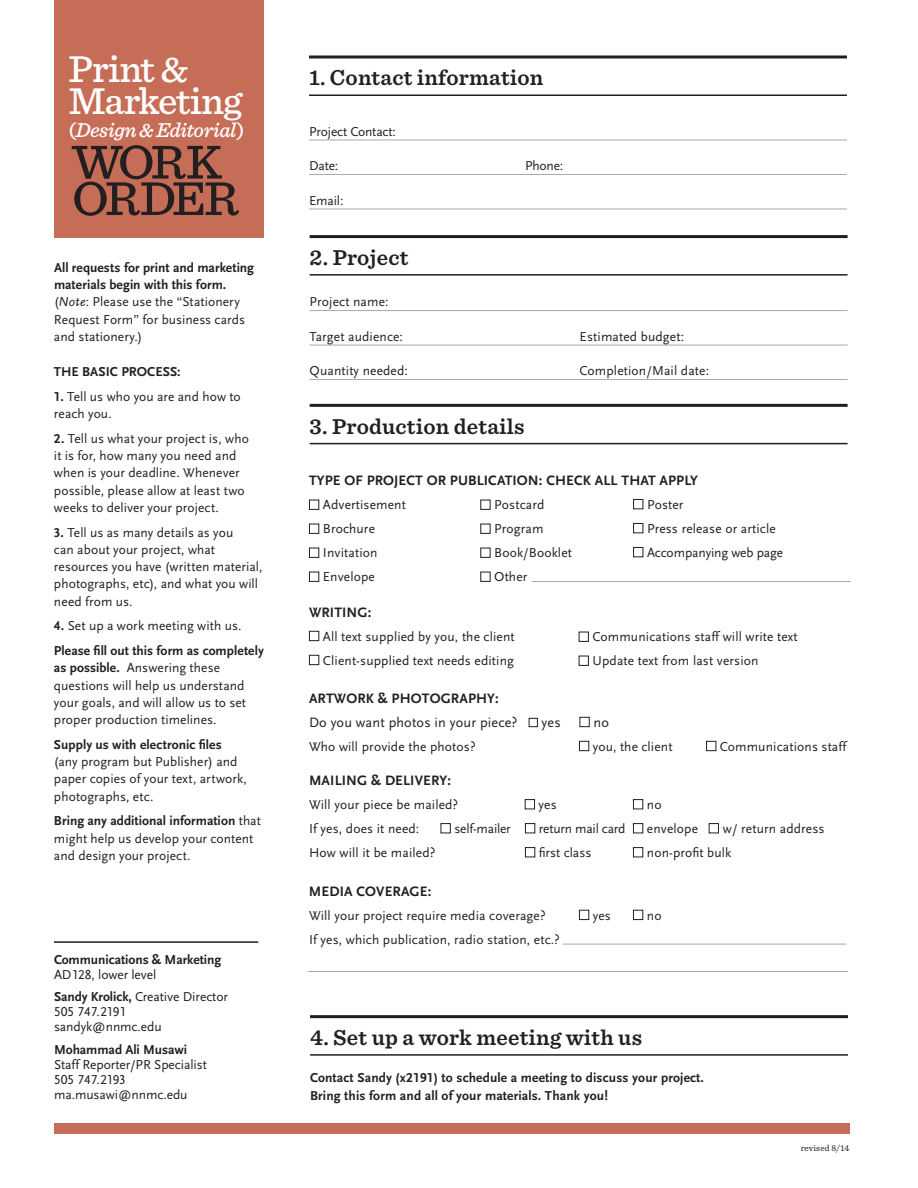
<style>
.page{position:relative;width:918px;height:1188px;background:#fff}
.page>*{position:absolute;margin:0;border:0;box-sizing:border-box;transform-origin:0 0}
.t1{font:500 49.65px/36.5px "Sentinel";letter-spacing:-.07em;color:#231f20}
.t2{font:500 39px/31.3px "Sentinel";letter-spacing:-.03em;color:#fff}
.t3{font:600 22.5px "Sentinel";letter-spacing:.01em;color:#231f20}
.t4{font:italic 500 21px "Sentinel";letter-spacing:-.025em;color:#fff}
.t5{font:700 14.25px "Scala Sans LF";letter-spacing:.01em;color:#231f20}
.t6{font:14.25px "Scala Sans LF";letter-spacing:.01em;color:#231f20}
.t7{font:13.5px/17.2px "Scala Sans LF";letter-spacing:.01em;color:#231f20}
.t8{font:700 13.5px/24.8px "Scala Sans LF";letter-spacing:.01em;color:#231f20}
.t9{font:13.5px "Scala Sans LF";letter-spacing:-.015em;color:#231f20}
.t10{font:13.5px "Scala Sans LF";letter-spacing:-.01em;color:#231f20}
.t11{font:9px "Sentinel";letter-spacing:.015em;color:#231f20}
.s1{font-style:normal}
.s2{font-weight:700}
.s3{font-style:italic}
.s4{font-weight:400}
</style>
<div class="page">
<hr style="left:309px;top:55px;width:538px;height:3px;background:#231f20">
<hr style="left:309px;top:94px;width:538px;height:2px;background:#231f20">
<hr style="left:310px;top:404px;width:538px;height:3px;background:#231f20">
<hr style="left:310px;top:443px;width:538px;height:1px;background:#231f20">
<hr style="left:309px;top:140px;width:538px;height:1px;background:#a8a9ad">
<hr style="left:309px;top:174px;width:538px;height:1px;background:#a8a9ad">
<hr style="left:309px;top:209px;width:538px;height:1px;background:#a8a9ad">
<hr style="left:310px;top:235px;width:538px;height:3px;background:#231f20">
<hr style="left:310px;top:274px;width:538px;height:2px;background:#231f20">
<hr style="left:310px;top:310px;width:538px;height:1px;background:#a8a9ad">
<hr style="left:310px;top:345px;width:538px;height:1px;background:#a8a9ad">
<hr style="left:310px;top:379px;width:538px;height:1px;background:#a8a9ad">
<div style="left:309px;top:500px;width:10px;height:10px;border:1px solid #231f20"></div>
<div style="left:309px;top:524px;width:10px;height:10px;border:1px solid #231f20"></div>
<div style="left:309px;top:548px;width:10px;height:10px;border:1px solid #231f20"></div>
<div style="left:309px;top:572px;width:10px;height:10px;border:1px solid #231f20"></div>
<div style="left:529px;top:718px;width:9px;height:9px;border:1px solid #231f20"></div>
<div style="left:580px;top:717px;width:10px;height:10px;border:1px solid #231f20"></div>
<div style="left:579px;top:741px;width:10px;height:10px;border:1px solid #231f20"></div>
<div style="left:706px;top:741px;width:10px;height:10px;border:1px solid #231f20"></div>
<div style="left:525px;top:799px;width:10px;height:10px;border:1px solid #231f20"></div>
<div style="left:633px;top:799px;width:10px;height:10px;border:1px solid #231f20"></div>
<div style="left:441px;top:823px;width:10px;height:10px;border:1px solid #231f20"></div>
<div style="left:525px;top:823px;width:10px;height:10px;border:1px solid #231f20"></div>
<div style="left:633px;top:823px;width:10px;height:10px;border:1px solid #231f20"></div>
<div style="left:709px;top:823px;width:10px;height:10px;border:1px solid #231f20"></div>
<div style="left:525px;top:847px;width:10px;height:10px;border:1px solid #231f20"></div>
<div style="left:633px;top:847px;width:10px;height:10px;border:1px solid #231f20"></div>
<div style="left:480px;top:500px;width:11px;height:10px;border:1px solid #231f20"></div>
<div style="left:480px;top:524px;width:11px;height:10px;border:1px solid #231f20"></div>
<div style="left:480px;top:548px;width:11px;height:10px;border:1px solid #231f20"></div>
<div style="left:480px;top:572px;width:11px;height:10px;border:1px solid #231f20"></div>
<div style="left:633px;top:499px;width:10px;height:10px;border:1px solid #231f20"></div>
<div style="left:633px;top:523px;width:10px;height:10px;border:1px solid #231f20"></div>
<div style="left:633px;top:547px;width:10px;height:10px;border:1px solid #231f20"></div>
<div style="left:309px;top:631px;width:10px;height:10px;border:1px solid #231f20"></div>
<div style="left:309px;top:655px;width:10px;height:10px;border:1px solid #231f20"></div>
<div style="left:579px;top:632px;width:10px;height:10px;border:1px solid #231f20"></div>
<div style="left:579px;top:656px;width:10px;height:10px;border:1px solid #231f20"></div>
<hr style="left:532px;top:581px;width:319px;height:1px;background:#a8a9ad">
<div style="left:579px;top:910px;width:10px;height:10px;border:1px solid #231f20"></div>
<div style="left:633px;top:910px;width:10px;height:10px;border:1px solid #231f20"></div>
<hr style="left:563px;top:944px;width:283px;height:1px;background:#a8a9ad">
<div style="left:54px;top:0;width:210px;height:238px;background:#c66d57"></div>
<div style="left:54px;top:1124px;width:795px;height:10px;background:#c66d57"></div>
<hr style="left:310px;top:1015px;width:538px;height:3px;background:#231f20">
<hr style="left:310px;top:1054px;width:538px;height:2px;background:#231f20">
<hr style="left:308px;top:971px;width:540px;height:1px;background:#a8a9ad">
<hr style="left:54px;top:941px;width:204px;height:2px;background:#231f20">
<h2 class="t2" style="left:69px;top:51px;width:175px">Print &amp;<br>Marketing</h2>
<h3 class="t4" style="left:69px;top:114px;width:177px"><span class="s1">(</span>Design &amp; Editorial<span class="s1">)</span></h3>
<h1 class="t1" style="left:72px;top:141px;width:168px">WORK<br>ORDER</h1>
<p class="t7" style="left:54px;top:259px;width:202px"><span class="s2">All requests for print and marketing materials begin with this form. </span>(<span class="s3">Note</span>: Please use the “Stationery<br>Request Form” for business cards and stationery.)</p>
<p class="t8" style="left:54px;top:359px;width:128px">THE BASIC PROCESS:</p>
<p class="t7" style="left:54px;top:388px;width:188px"><span class="s2">1.</span> Tell us who you are and how to reach you.</p>
<p class="t7" style="left:54px;top:430px;width:196px"><span class="s2">2.</span> Tell us what your project is, who it is for, how many you need and when is your deadline. Whenever possible, please allow at least two weeks to deliver your project.</p>
<p class="t7" style="left:54px;top:523px;width:210px"><span class="s2">3.</span> Tell us as many details as you<br>can about your project, what resources you have (written material, photographs, etc), and what you will need from us.</p>
<p class="t8" style="left:54px;top:613px;width:211px">4. <span class="s4">Set up a work meeting with us.<br></span>Please fill out this form as completely</p>
<p class="t7" style="left:54px;top:659px;width:194px"><span class="s2">as possible.</span> Answering these questions will help us understand your goals, and will allow us to set proper production timelines.</p>
<p class="t8" style="left:54px;top:732px;width:169px">Supply us with electronic files</p>
<p class="t7" style="left:54px;top:753px;width:194px">(any program but Publisher) and paper copies of your text, artwork, photographs, etc.</p>
<p class="t7" style="left:54px;top:812px;width:208px"><span class="s2">Bring any additional information</span> that might help us develop your content and design your project.</p>
<p class="t8" style="left:54px;top:947px;width:169px">Communications &amp; Marketing</p>
<p class="t7" style="left:54px;top:963px;width:176px;line-height:22.5px">AD128, lower level<br><span class="s2">Sandy Krolick,</span> Creative Director</p>
<p class="t7" style="left:54px;top:1004px;width:109px;line-height:15px">505 747.2191 sandyk@nnmc.edu</p>
<p class="t8" style="left:54px;top:1037px;width:135px">Mohammad Ali Musawi</p>
<p class="t7" style="left:54px;top:1057px;width:154px;line-height:15px">Staff Reporter/PR Specialist<br>505 747.2193 ma.musawi@nnmc.edu</p>
<h3 class="t3" style="left:309px;top:61px;width:236px">1. Contact information</h3>
<p class="t10" style="left:309px;top:123px;width:88px">Project Contact:</p>
<p class="t7" style="left:309px;top:157px;width:31px">Date:</p>
<p class="t7" style="left:525px;top:157px;width:40px">Phone:</p>
<p class="t7" style="left:309px;top:192px;width:36px">Email:</p>
<h3 class="t3" style="left:310px;top:240px;width:100px">2. Project</h3>
<p class="t7" style="left:310px;top:293px;width:80px">Project name:</p>
<p class="t7" style="left:310px;top:328px;width:95px">Target audience:</p>
<p class="t7" style="left:580px;top:328px;width:106px">Estimated budget:</p>
<p class="t7" style="left:310px;top:362px;width:100px">Quantity needed:</p>
<p class="t7" style="left:580px;top:362px;width:131px">Completion/Mail date:</p>
<h3 class="t3" style="left:310px;top:409px;width:216px">3. Production details</h3>
<p class="t5" style="left:309px;top:472px;width:391px">TYPE OF PROJECT OR PUBLICATION: CHECK ALL THAT APPLY</p>
<p class="t7" style="left:323px;top:493px;width:85px;line-height:24px">Advertisement<br>Brochure<br>Invitation<br>Envelope</p>
<p class="t7" style="left:494px;top:493px;width:79px;line-height:24px">Postcard<br>Program<br>Book/Booklet<br>Other</p>
<p class="t7" style="left:647px;top:492px;width:138px;line-height:24px">Poster<br>Press release or article<br>Accompanying web page</p>
<p class="t5" style="left:309px;top:603px;width:64px">WRITING:</p>
<p class="t7" style="left:323px;top:624px;width:193px;line-height:24px">All text supplied by you, the client<br>Client-supplied text needs editing</p>
<p class="t7" style="left:593px;top:625px;width:207px;line-height:24px">Communications staff will write text<br>Update text from last version</p>
<p class="t5" style="left:309px;top:690px;width:191px">ARTWORK &amp; PHOTOGRAPHY:</p>
<p class="t6" style="left:309px;top:714px;width:210px">Do you want photos in your piece?</p>
<p class="t6" style="left:542px;top:714px;width:21px">yes</p>
<p class="t6" style="left:594px;top:714px;width:17px">no</p>
<p class="t7" style="left:309px;top:738px;width:168px">Who will provide the photos?</p>
<p class="t7" style="left:593px;top:738px;width:81px">you, the client</p>
<p class="t7" style="left:720px;top:738px;width:128px">Communications staff</p>
<p class="t5" style="left:309px;top:772px;width:144px">MAILING &amp; DELIVERY:</p>
<p class="t7" style="left:309px;top:796px;width:151px">Will your piece be mailed?</p>
<p class="t7" style="left:539px;top:796px;width:20px">yes</p>
<p class="t7" style="left:647px;top:796px;width:16px">no</p>
<p class="t7" style="left:309px;top:820px;width:112px">If yes, does it need:</p>
<p class="t9" style="left:454px;top:821px;width:58px">self-mailer</p>
<p class="t9" style="left:539px;top:821px;width:88px">return mail card</p>
<p class="t7" style="left:647px;top:820px;width:53px">envelope</p>
<p class="t7" style="left:723px;top:820px;width:103px">w/ return address</p>
<p class="t7" style="left:309px;top:844px;width:128px">How will it be mailed?</p>
<p class="t7" style="left:539px;top:844px;width:54px">first class</p>
<p class="t7" style="left:647px;top:844px;width:86px">non-profit bulk</p>
<p class="t5" style="left:309px;top:882px;width:124px">MEDIA COVERAGE:</p>
<p class="t7" style="left:309px;top:907px;width:238px">Will your project require media coverage?</p>
<p class="t7" style="left:593px;top:907px;width:20px">yes</p>
<p class="t7" style="left:647px;top:907px;width:16px">no</p>
<p class="t7" style="left:309px;top:931px;width:252px">If yes, which publication, radio station, etc.?</p>
<h3 class="t3" style="left:310px;top:1020px;width:333px">4. Set up a work meeting with us</h3>
<p class="t8" style="left:310px;top:1069px;width:395px;line-height:18px">Contact Sandy (x2191) to schedule a meeting to discuss your project.<br>Bring this form and all of your materials. Thank you!</p>
<p class="t11" style="left:801px;top:1141px;width:50px">revised 8/14</p>
</div>
